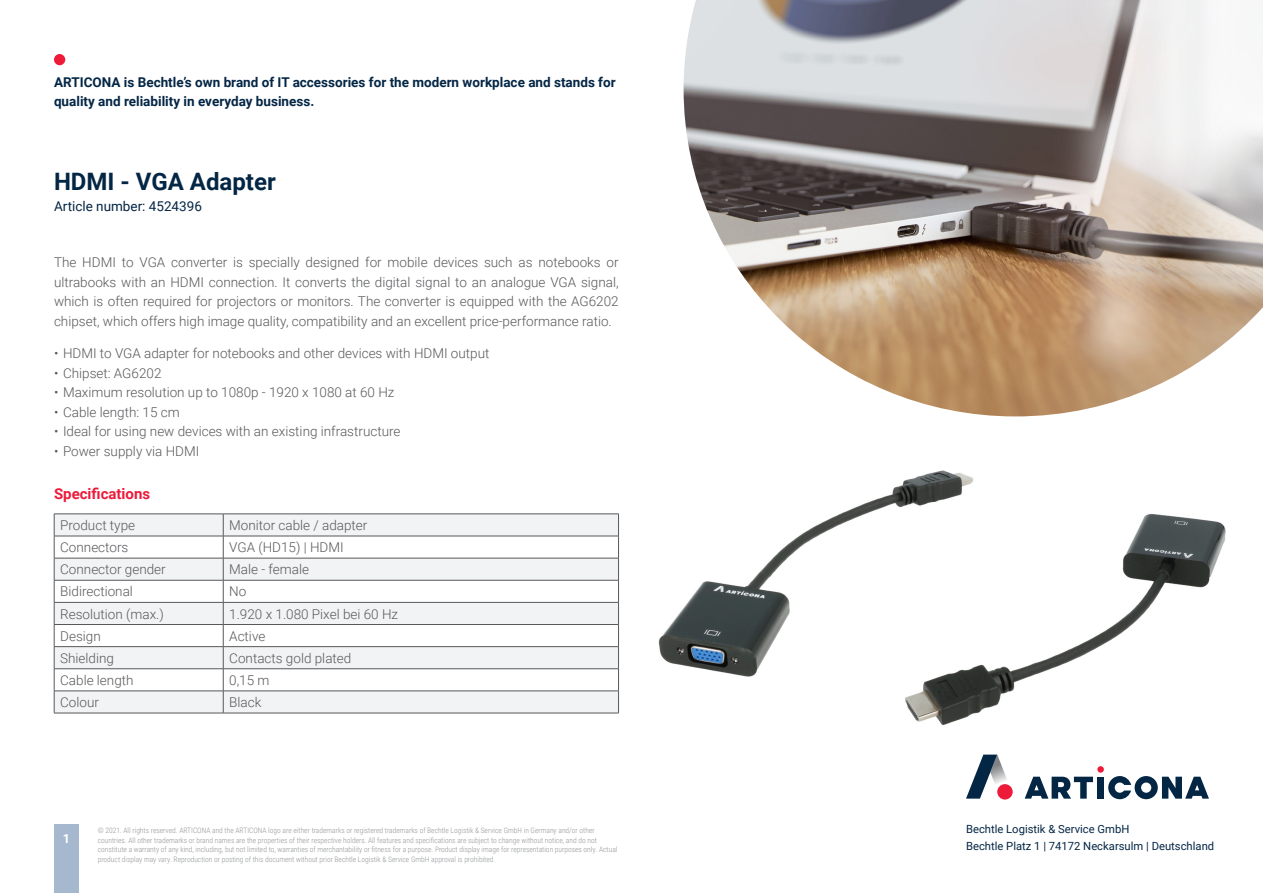
<style>
.page{position:relative;width:1263px;height:893px;background:#fff}
.page>*{position:absolute;margin:0;border:0;box-sizing:border-box;transform-origin:0 0}
.t1{font:700 24px "Roboto";color:#042645}
.t2{font:700 15px "Roboto";color:#ed1a3a}
.t3{font:300 13.5px/19.5px "Roboto";color:#57585a;text-align:justify}
.t4{font:700 13.5px/19.5px "Roboto";color:#042645}
.t5{font:13.5px "Roboto";color:#042645}
.t6{font:700 12.75px "Roboto";color:#fff}
.t7{font:11.25px/16.5px "Roboto";color:#042645}
.t8{font:300 7.5px/9.8px "Roboto Condensed";color:#939598}
</style>
<div class="page">
<img style="left:658px;top:470px;width:315px;height:206px">
<img style="left:902px;top:510px;width:324px;height:216px">
<div style="left:54px;top:825px;width:25px;height:68px;background:#a5b8cd"></div>
<div style="left:54px;top:54px;width:11px;height:11px;background:#ed1a3a;border-radius:50%"></div>
<div style="left:1097px;top:766px;width:7px;height:7px;background:#ed1a3a;border-radius:50%"></div>
<svg style="left:1025px;top:777px;width:68px;height:22px"></svg>
<div style="left:1097px;top:777px;width:7px;height:22px;background:#042645"></div>
<svg style="left:1108px;top:776px;width:101px;height:23px"></svg>
<svg style="left:966px;top:755px;width:47px;height:44px"></svg>
<div style="left:997px;top:784px;width:16px;height:15px;background:#ed1a3a;border-radius:50%"></div>
<img style="left:684px;top:0;width:579px;height:416px">
<svg style="left:54px;top:514px;width:565px;height:199px"></svg>
<hr style="left:54px;top:713px;width:169px;height:1px;background:#57585a">
<hr style="left:223px;top:713px;width:396px;height:1px;background:#57585a">
<p class="t4" style="left:54px;top:72px;width:563px">ARTICONA is Bechtle’s own brand of IT accessories for the modern workplace and stands for quality and reliability in everyday business.</p>
<h1 class="t1" style="left:54px;top:165px;width:223px">HDMI - VGA Adapter</h1>
<p class="t5" style="left:54px;top:197px;width:149px">Article number: 4524396</p>
<p class="t3" style="left:54px;top:252px;width:566px">The HDMI to VGA converter is specially designed for mobile devices such as notebooks or ultrabooks with an HDMI connection. It converts the digital signal to an analogue VGA signal, which is often required for projectors or monitors. The converter is equipped with the AG6202 chipset, which offers high image quality, compatibility and an excellent price-performance ratio.</p>
<p class="t3" style="left:54px;top:343px;width:437px">• HDMI to VGA adapter for notebooks and other devices with HDMI output</p>
<p class="t3" style="left:54px;top:363px;width:109px">• Chipset: AG6202</p>
<p class="t3" style="left:54px;top:382px;width:342px">• Maximum resolution up to 1080p - 1920 x 1080 at 60 Hz</p>
<p class="t3" style="left:54px;top:402px;width:127px">• Cable length: 15 cm</p>
<p class="t3" style="left:54px;top:421px;width:348px">• Ideal for using new devices with an existing infrastructure</p>
<p class="t3" style="left:54px;top:441px;width:147px">• Power supply via HDMI</p>
<p class="t2" style="left:54px;top:483px;width:98px">Specifications</p>
<p class="t3" style="left:60px;top:515px;width:76px">Product type</p>
<p class="t3" style="left:229px;top:515px;width:140px">Monitor cable / adapter</p>
<p class="t3" style="left:60px;top:537px;width:70px">Connectors</p>
<p class="t3" style="left:229px;top:537px;width:116px">VGA (HD15) | HDMI</p>
<p class="t3" style="left:60px;top:559px;width:107px">Connector gender</p>
<p class="t3" style="left:229px;top:559px;width:81px">Male - female</p>
<p class="t3" style="left:60px;top:581px;width:74px">Bidirectional</p>
<p class="t3" style="left:229px;top:581px;width:19px">No</p>
<p class="t3" style="left:60px;top:603px;width:105px">Resolution (max.)</p>
<p class="t3" style="left:229px;top:603px;width:170px">1.920 x 1.080 Pixel bei 60 Hz</p>
<p class="t3" style="left:60px;top:626px;width:42px">Design</p>
<p class="t3" style="left:229px;top:626px;width:38px">Active</p>
<p class="t3" style="left:60px;top:648px;width:55px">Shielding</p>
<p class="t3" style="left:229px;top:648px;width:124px">Contacts gold plated</p>
<p class="t3" style="left:60px;top:670px;width:75px">Cable length</p>
<p class="t3" style="left:229px;top:670px;width:42px">0,15 m</p>
<p class="t3" style="left:60px;top:692px;width:40px">Colour</p>
<p class="t3" style="left:229px;top:692px;width:34px">Black</p>
<p class="t6" style="left:63px;top:829px;width:9px">1</p>
<p class="t7" style="left:966px;top:821px;width:250px">Bechtle Logistik &amp; Service GmbH<br>Bechtle Platz 1 | 74172 Neckarsulm | Deutschland</p>
<p class="t8" style="left:98px;top:825px;width:521px">© 2021. All rights reserved. ARTICONA and the ARTICONA logo are either trademarks or registered trademarks of Bechtle Logistik &amp; Service GmbH in Germany and/or other countries. All other trademarks or brand names are the properties of their respective holders. All features and specifications are subject to change without notice, and do not constitute a warranty of any kind, including, but not limited to, warranties of merchantability or fitness for a purpose. Product display image for representation purposes only. Actual product display may vary. Reproduction or posting of this document without prior Bechtle Logistik &amp; Service GmbH approval is prohibited.</p>
</div>
